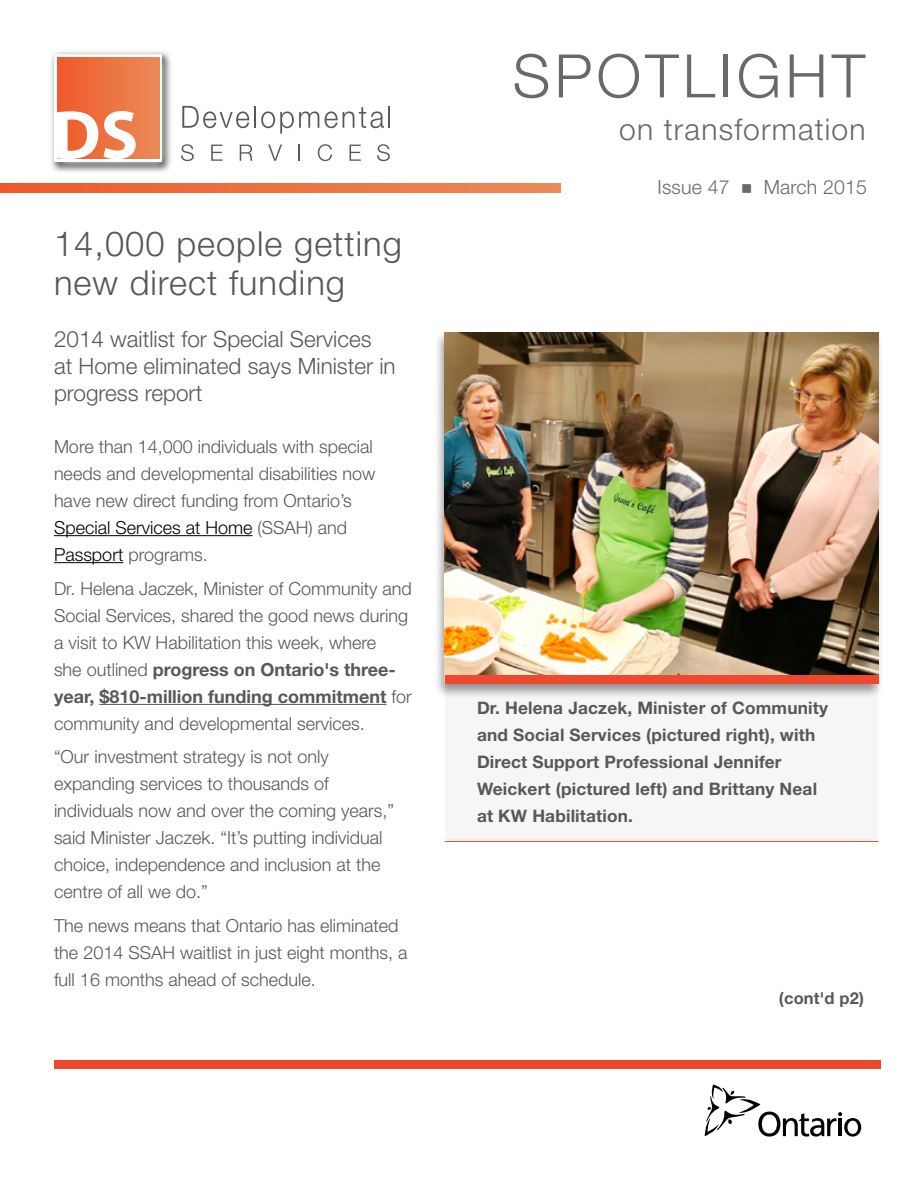
<style>
.page{position:relative;width:918px;height:1188px;background:#fff}
.page>*{position:absolute;margin:0;border:0;box-sizing:border-box;transform-origin:0 0}
.t1{font:300 60px "Helvetica Neue LT Std";letter-spacing:.07em;color:#6a696a}
.t2{font:300 34.5px/39.8px "Helvetica Neue LT Std";letter-spacing:.03em;color:#58585b}
.t3{font:300 30px "Helvetica Neue LT Std";letter-spacing:.04em;color:#6a696a}
.t4{font:300 22.5px/27px "Helvetica Neue LT Std";color:#58585b}
.t5{font:300 19.5px "Helvetica Neue LT Std";letter-spacing:.01em;color:#6a696a}
.t6{font:300 18px/27px "Helvetica Neue LT Std";color:#58585b}
.t7{font:700 17.25px/27px "Helvetica Neue LT Std";letter-spacing:.01em;color:#58585b}
.t8{font:700 16.5px "Helvetica Neue LT Std";letter-spacing:.01em;color:#58585b}
.s1{color:#000}
.s2{font-weight:700}
</style>
<div class="page">
<div style="left:446px;top:677px;width:432px;height:164px;background:#f6f6f6"></div>
<hr style="left:54px;top:535px;width:198px;height:1px;background:#000">
<hr style="left:54px;top:562px;width:69px;height:1px;background:#000">
<hr style="left:99px;top:704px;width:288px;height:1px;background:#58585b">
<div style="left:54px;top:1060px;width:827px;height:9px;background:#ef4831"></div>
<img style="left:51px;top:51px;width:120px;height:121px">
<svg style="left:54px;top:54px;width:108px;height:108px"></svg>
<svg style="left:182px;top:106px;width:67px;height:22px"></svg>
<hr style="left:254px;top:106px;width:2px;height:22px;background:#57585a">
<svg style="left:261px;top:111px;width:58px;height:23px"></svg>
<svg style="left:325px;top:106px;width:65px;height:22px"></svg>
<svg style="left:181px;top:144px;width:13px;height:17px"></svg>
<svg style="left:211px;top:145px;width:12px;height:16px"></svg>
<svg style="left:240px;top:145px;width:12px;height:16px"></svg>
<svg style="left:268px;top:145px;width:14px;height:16px"></svg>
<svg style="left:299px;top:145px;width:1px;height:16px"></svg>
<svg style="left:318px;top:144px;width:14px;height:17px"></svg>
<svg style="left:350px;top:145px;width:11px;height:16px"></svg>
<svg style="left:377px;top:144px;width:13px;height:17px"></svg>
<svg style="left:0;top:184px;width:561px;height:8px;background:#ec7240"></svg>
<div style="left:434px;top:331px;width:450px;height:368px;background:#000;opacity:.4"></div>
<img style="left:445px;top:333px;width:433px;height:343px">
<div style="left:445px;top:676px;width:433px;height:8px;background:#ef4831"></div>
<hr style="left:445px;top:841px;width:433px;height:1px;background:#ef4831">
<svg style="left:705px;top:1085px;width:156px;height:52px"></svg>
<h1 class="t2" style="left:54px;top:223px;width:349px">14,000 people getting new direct funding</h1>
<h2 class="t4" style="left:54px;top:325px;width:343px">2014 waitlist for Special Services<br>at Home eliminated says Minister in progress report</h2>
<p class="t6" style="left:54px;top:433px;width:323px">More than 14,000 individuals with special needs and developmental disabilities now have new direct funding from Ontario’s <span class="s1">Special Services at Home</span> (SSAH) and <span class="s1">Passport</span> programs.</p>
<p class="t6" style="left:54px;top:574px;width:359px">Dr. Helena Jaczek, Minister of Community and Social Services, shared the good news during a visit to KW Habilitation this week, where<br>she outlined <span class="s2">progress on Ontario's three&shy;year, $810-million funding commitment</span> for community and developmental services.</p>
<p class="t6" style="left:54px;top:743px;width:342px">“Our investment strategy is not only expanding services to thousands of individuals now and over the coming years,” said Minister Jaczek. “It’s putting individual choice, independence and inclusion at the centre of all we do.”</p>
<p class="t6" style="left:54px;top:912px;width:355px">The news means that Ontario has eliminated the 2014 SSAH waitlist in just eight months, a full 16 months ahead of schedule.</p>
<h1 class="t1" style="left:513px;top:39px;width:354px">SPOTLIGHT</h1>
<h2 class="t3" style="left:619px;top:111px;width:248px">on transformation</h2>
<p class="t5" style="left:658px;top:175px;width:211px">Issue 47 ■ March 2015</p>
<p class="t7" style="left:477px;top:694px;width:353px">Dr. Helena Jaczek, Minister of Community and Social Services (pictured right), with Direct Support Professional Jennifer Weickert (pictured left) and Brittany Neal at KW Habilitation.</p>
<p class="t8" style="left:779px;top:988px;width:87px">(cont'd p2)</p>
</div>
